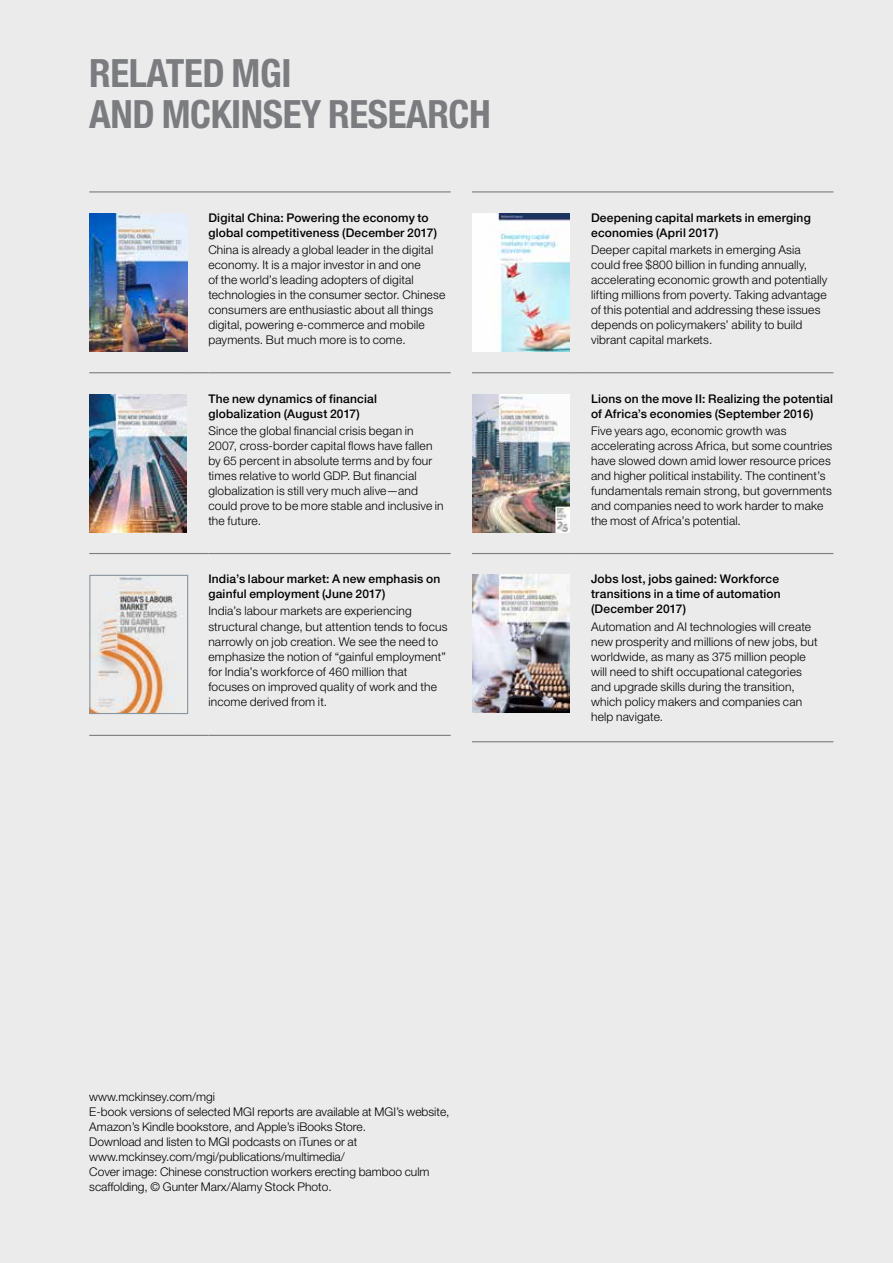
<style>
.page{position:relative;width:893px;height:1263px;background:#ebebec}
.page>*{position:absolute;margin:0;border:0;box-sizing:border-box;transform-origin:0 0}
.t1{font:700 condensed 39px/40.5px "Helvetica Neue LT Std";letter-spacing:-.01em;color:#7b7c7f}
.t2{font:300 12px/15px "Helvetica Neue LT Std";letter-spacing:.015em;color:#000}
.t3{font:500 12px/15px "Helvetica Neue LT Std";letter-spacing:.015em;color:#000}
</style>
<div class="page">
<hr style="left:472px;top:191px;width:98px;height:1px;background:#7b7c7f">
<svg style="left:570px;top:191px;width:21px;height:1px"></svg>
<hr style="left:591px;top:191px;width:242px;height:1px;background:#7b7c7f">
<hr style="left:472px;top:372px;width:98px;height:1px;background:#7b7c7f">
<svg style="left:570px;top:372px;width:21px;height:1px"></svg>
<hr style="left:591px;top:372px;width:242px;height:1px;background:#7b7c7f">
<hr style="left:472px;top:553px;width:98px;height:1px;background:#7b7c7f">
<svg style="left:570px;top:553px;width:21px;height:1px"></svg>
<hr style="left:591px;top:553px;width:242px;height:1px;background:#7b7c7f">
<hr style="left:472px;top:741px;width:98px;height:1px;background:#7b7c7f">
<svg style="left:570px;top:741px;width:21px;height:1px"></svg>
<hr style="left:591px;top:741px;width:242px;height:1px;background:#7b7c7f">
<img style="left:472px;top:213px;width:98px;height:138px">
<img style="left:472px;top:394px;width:98px;height:138px">
<img style="left:472px;top:575px;width:98px;height:138px">
<hr style="left:89px;top:191px;width:98px;height:1px;background:#7b7c7f">
<svg style="left:187px;top:191px;width:21px;height:1px"></svg>
<hr style="left:208px;top:191px;width:243px;height:1px;background:#7b7c7f">
<hr style="left:89px;top:372px;width:98px;height:1px;background:#7b7c7f">
<svg style="left:187px;top:372px;width:21px;height:1px"></svg>
<hr style="left:208px;top:372px;width:243px;height:1px;background:#7b7c7f">
<hr style="left:89px;top:553px;width:98px;height:1px;background:#7b7c7f">
<svg style="left:187px;top:553px;width:21px;height:1px"></svg>
<hr style="left:208px;top:553px;width:243px;height:1px;background:#7b7c7f">
<hr style="left:89px;top:735px;width:98px;height:1px;background:#7b7c7f">
<svg style="left:187px;top:735px;width:21px;height:1px"></svg>
<hr style="left:208px;top:735px;width:243px;height:1px;background:#7b7c7f">
<img style="left:89px;top:213px;width:98px;height:138px">
<img style="left:89px;top:394px;width:98px;height:138px">
<img style="left:91px;top:577px;width:87px;height:135px">
<div style="left:89px;top:575px;width:99px;height:139px;border:1px solid #89959f"></div>
<h1 class="t1" style="left:89px;top:53px;width:403px">RELATED MGI<br>AND MCKINSEY RESEARCH</h1>
<p class="t3" style="left:208px;top:210px;width:230px">Digital China: Powering the economy to global competitiveness (December 2017)</p>
<p class="t2" style="left:208px;top:242px;width:238px">China is already a global leader in the digital economy. It is a major investor in and one<br>of the world’s leading adopters of digital technologies in the consumer sector. Chinese consumers are enthusiastic about all things digital, powering e‑commerce and mobile payments. But much more is to come.</p>
<p class="t3" style="left:208px;top:391px;width:170px">The new dynamics of financial globalization (August 2017)</p>
<p class="t2" style="left:208px;top:423px;width:237px">Since the global financial crisis began in 2007, cross-border capital flows have fallen by 65 percent in absolute terms and by four times relative to world GDP. But financial globalization is still very much alive—and could prove to be more stable and inclusive in the future.</p>
<p class="t3" style="left:208px;top:571px;width:233px">India’s labour market: A new emphasis on gainful employment (June 2017)</p>
<p class="t2" style="left:208px;top:603px;width:241px">India’s labour markets are experiencing structural change, but attention tends to focus narrowly on job creation. We see the need to emphasize the notion of “gainful employment” for India’s workforce of 460 million that focuses on improved quality of work and the income derived from it.</p>
<p class="t3" style="left:591px;top:210px;width:221px">Deepening capital markets in emerging economies (April 2017)</p>
<p class="t2" style="left:591px;top:242px;width:238px">Deeper capital markets in emerging Asia could free $800 billion in funding annually, accelerating economic growth and potentially lifting millions from poverty. Taking advantage of this potential and addressing these issues depends on policymakers’ ability to build vibrant capital markets.</p>
<p class="t3" style="left:591px;top:391px;width:243px">Lions on the move II: Realizing the potential of Africa’s economies (September 2016)</p>
<p class="t2" style="left:591px;top:423px;width:243px">Five years ago, economic growth was accelerating across Africa, but some countries have slowed down amid lower resource prices and higher political instability. The continent’s fundamentals remain strong, but governments and companies need to work harder to make the most of Africa’s potential.</p>
<p class="t3" style="left:591px;top:571px;width:191px">Jobs lost, jobs gained: Workforce transitions in a time of automation (December 2017)</p>
<p class="t2" style="left:591px;top:618px;width:228px">Automation and AI technologies will create new prosperity and millions of new jobs, but worldwide, as many as 375 million people will need to shift occupational categories and upgrade skills during the transition, which policy makers and companies can help navigate.</p>
<p class="t2" style="left:89px;top:1089px;width:362px">www.mckinsey.com/mgi<br>E-book versions of selected MGI reports are available at MGI’s website, Amazon’s Kindle bookstore, and Apple’s iBooks Store.<br>Download and listen to MGI podcasts on iTunes or at www.mckinsey.com/mgi/publications/multimedia/<br>Cover image: Chinese construction workers erecting bamboo culm scaffolding, © Gunter Marx/Alamy Stock Photo.</p>
</div>
